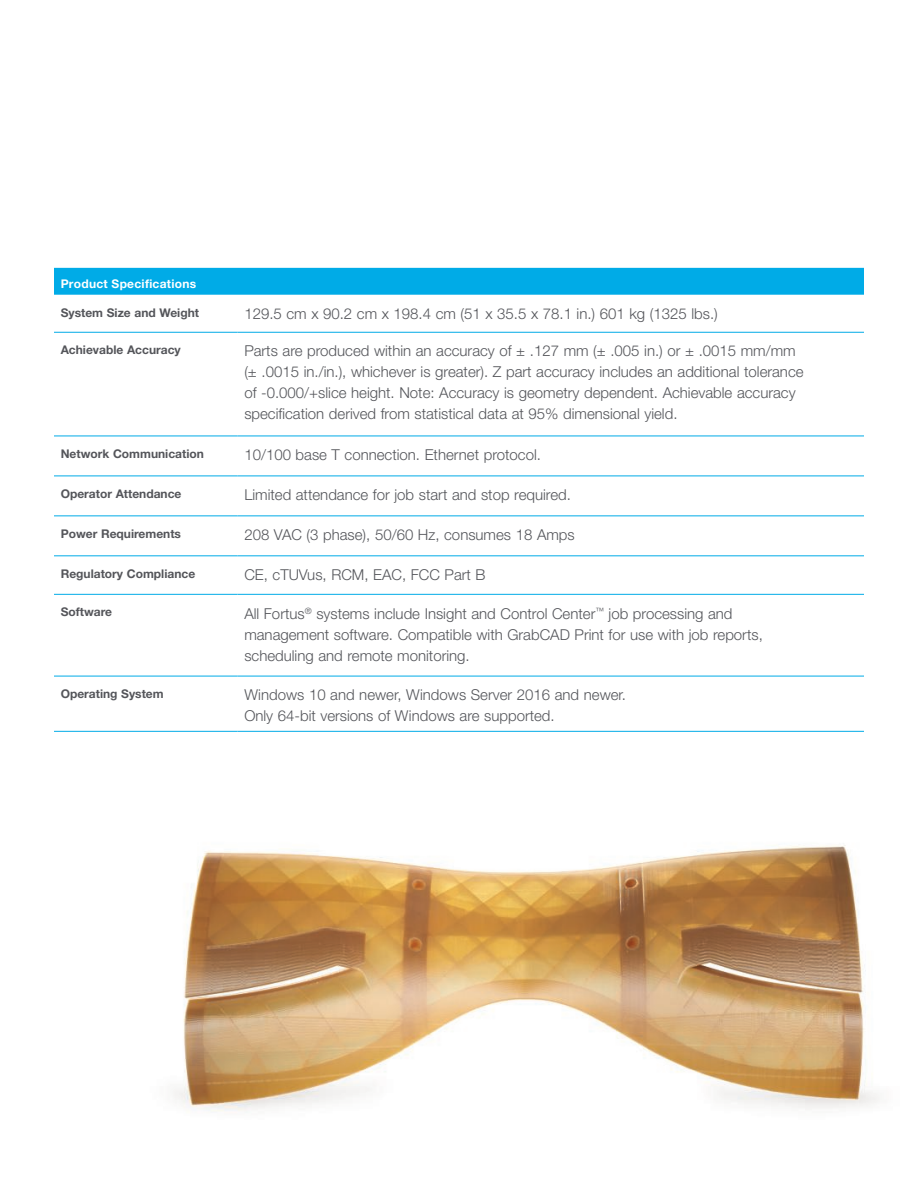
<style>
.page{position:relative;width:918px;height:1188px;background:#fff}
.page>*{position:absolute;margin:0;border:0;box-sizing:border-box;transform-origin:0 0}
.TBL_-_Body{font:300 15px/21px "Helvetica Neue LT Std";color:#54555a}
.Table_Body{font:700 12px "Helvetica Neue LT Std";color:#54555a}
.Table_Header{font:700 12px "Helvetica Neue LT Std";letter-spacing:.02em;color:#fff}
</style>
<div class="page">
<img style="left:173px;top:845px;width:707px;height:267px">
<div style="left:54px;top:268px;width:810px;height:27px;background:#00abe7"></div>
<svg style="left:54px;top:331px;width:810px;height:400px"></svg>
<hr style="left:54px;top:332px;width:184px;height:1px;background:#00abe7">
<hr style="left:54px;top:436px;width:184px;height:1px;background:#00abe7">
<hr style="left:54px;top:476px;width:184px;height:1px;background:#00abe7">
<hr style="left:54px;top:515px;width:184px;height:1px;background:#00abe7">
<hr style="left:54px;top:555px;width:184px;height:1px;background:#00abe7">
<hr style="left:54px;top:594px;width:184px;height:1px;background:#00abe7">
<hr style="left:54px;top:676px;width:184px;height:1px;background:#00abe7">
<hr style="left:54px;top:731px;width:184px;height:1px;background:#00abe7">
<hr style="left:238px;top:332px;width:626px;height:1px;background:#00abe7">
<hr style="left:238px;top:436px;width:626px;height:1px;background:#00abe7">
<hr style="left:238px;top:476px;width:626px;height:1px;background:#00abe7">
<hr style="left:238px;top:515px;width:626px;height:1px;background:#00abe7">
<hr style="left:238px;top:555px;width:626px;height:1px;background:#00abe7">
<hr style="left:238px;top:594px;width:626px;height:1px;background:#00abe7">
<hr style="left:238px;top:676px;width:626px;height:1px;background:#00abe7">
<hr style="left:238px;top:731px;width:626px;height:1px;background:#00abe7">
<p class="Table_Header" style="left:61px;top:276px;width:137px">Product Specifications</p>
<p class="Table_Body" style="left:61px;top:305px;width:140px">System Size and Weight</p>
<p class="TBL_-_Body" style="left:244px;top:303px;width:475px">129.5 cm x 90.2 cm x 198.4 cm (51 x 35.5 x 78.1 in.) 601 kg (1325 lbs.)</p>
<p class="Table_Body" style="left:61px;top:343px;width:122px">Achievable Accuracy</p>
<p class="TBL_-_Body" style="left:244px;top:340px;width:561px">Parts are produced within an accuracy of ± .127 mm (± .005 in.) or ± .0015 mm/mm (± .0015 in./in.), whichever is greater). Z part accuracy includes an additional tolerance of -0.000/+slice height. Note: Accuracy is geometry dependent. Achievable accuracy specification derived from statistical data at 95% dimensional yield.</p>
<p class="Table_Body" style="left:61px;top:446px;width:145px">Network Communication</p>
<p class="TBL_-_Body" style="left:244px;top:444px;width:298px">10/100 base T connection. Ethernet protocol.</p>
<p class="Table_Body" style="left:61px;top:486px;width:122px">Operator Attendance</p>
<p class="TBL_-_Body" style="left:244px;top:484px;width:328px">Limited attendance for job start and stop required.</p>
<p class="Table_Body" style="left:61px;top:526px;width:122px">Power Requirements</p>
<p class="TBL_-_Body" style="left:244px;top:524px;width:332px">208 VAC (3 phase), 50/60 Hz, consumes 18 Amps</p>
<p class="Table_Body" style="left:61px;top:566px;width:136px">Regulatory Compliance</p>
<p class="TBL_-_Body" style="left:244px;top:564px;width:243px">CE, cTUVus, RCM, EAC, FCC Part B</p>
<p class="Table_Body" style="left:61px;top:605px;width:53px">Software</p>
<p class="TBL_-_Body" style="left:244px;top:602px;width:520px">All Fortus<sup>®</sup> systems include Insight and Control Center<sup>™</sup> job processing and management software. Compatible with GrabCAD Print for use with job reports, scheduling and remote monitoring.</p>
<p class="Table_Body" style="left:61px;top:686px;width:104px">Operating System</p>
<p class="TBL_-_Body" style="left:244px;top:684px;width:383px">Windows 10 and newer, Windows Server 2016 and newer.<br>Only 64-bit versions of Windows are supported.</p>
</div>
